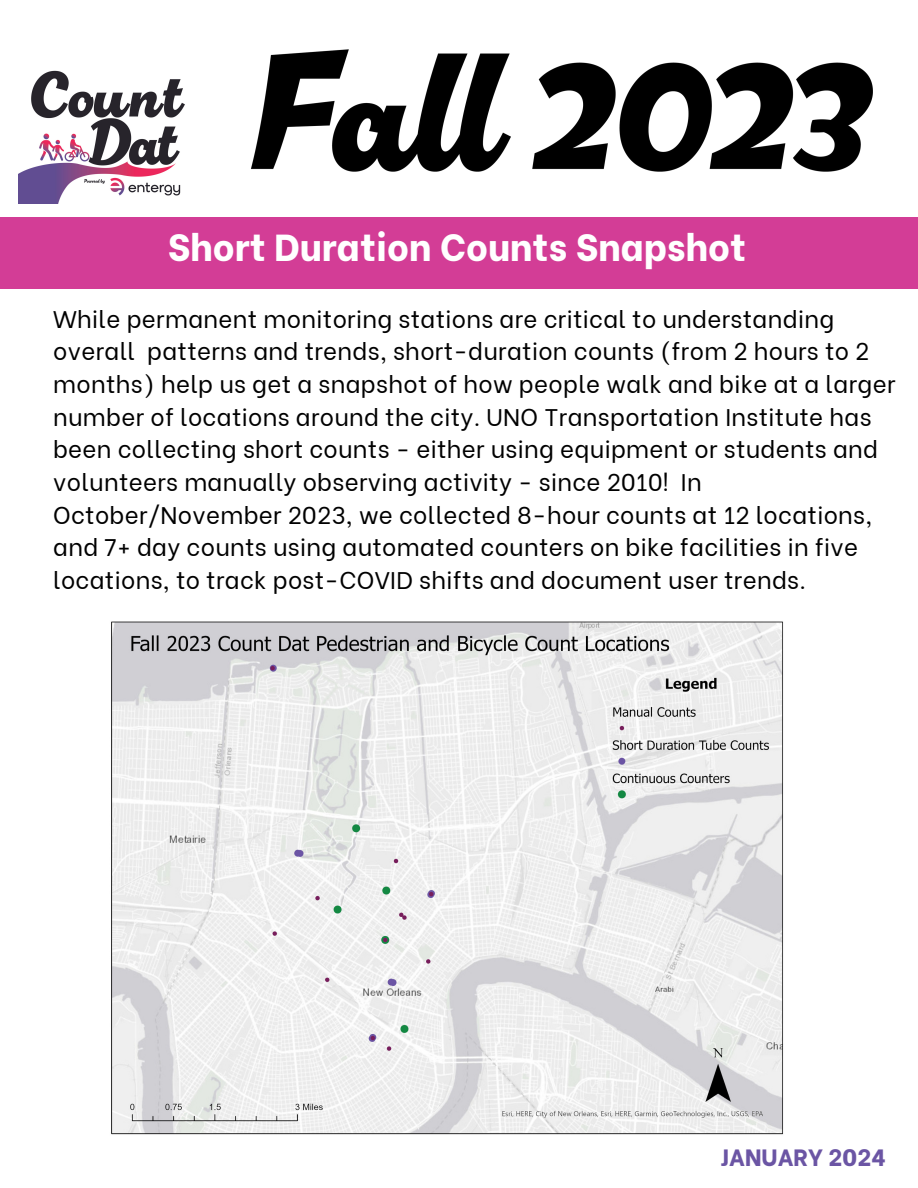
<style>
.page{position:relative;width:918px;height:1188px;background:#fff}
.page>*{position:absolute;margin:0;border:0;box-sizing:border-box;transform-origin:0 0}
.t1{font:800 37.5px "Be Vietnam";color:#fff}
.t2{font:24px/32.7px "Be Vietnam";letter-spacing:.015em;color:#000}
.t3{font:800 23.55px "Be Vietnam";color:#6b55a4}
</style>
<div class="page">
<img style="left:18px;top:70px;width:167px;height:133px">
<div style="left:0;top:218px;width:918px;height:71px;background:#d33d96"></div>
<img style="left:111px;top:621px;width:672px;height:514px">
<img style="left:251px;top:49px;width:622px;height:123px">
<p class="t1" style="left:168px;top:216px;width:580px">Short Duration Counts Snapshot</p>
<p class="t2" style="left:53px;top:300px;width:844px">While permanent monitoring stations are critical to understanding overall patterns and trends, short-duration counts (from 2 hours to 2 months) help us get a snapshot of how people walk and bike at a larger number of locations around the city. UNO Transportation Institute has been collecting short counts - either using equipment or students and volunteers manually observing activity - since 2010! In October/November 2023, we collected 8-hour counts at 12 locations, and 7+ day counts using automated counters on bike facilities in five locations, to track post-COVID shifts and document user trends.</p>
<h1 class="t3" style="left:721px;top:1138px;width:167px">JANUARY 2024</h1>
</div>
